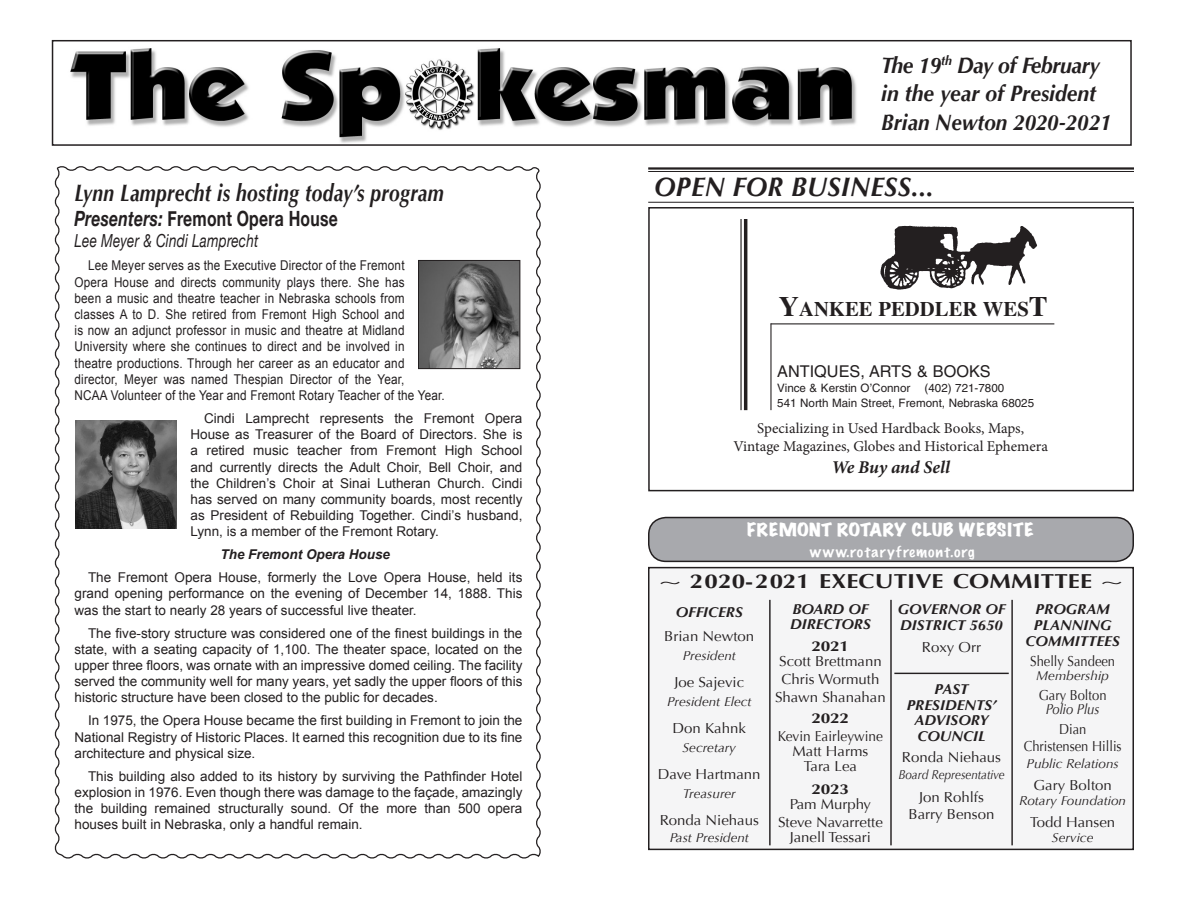
<style>
.page{position:relative;width:1188px;height:918px;background:#fff}
.page>*{position:absolute;margin:0;border:0;box-sizing:border-box;transform-origin:0 0}
.t1{font:italic 700 27px "Optima";letter-spacing:.015em;color:#231f20;scale:.95 1}
.Subhead{font:italic 700 24px "Optima";letter-spacing:.015em;color:#231f20;scale:.8 1}
.Subhead-2{font:italic 700 22.5px/28.5px "Optima";color:#231f20;scale:.94 1}
.Subhead-3{font:700 21px "Helvetica Neue";letter-spacing:.015em;color:#231f20;scale:.75 1}
.t2{font:700 20.7px "Times";color:#231f20}
.t3{font:700 20.1px "Optima";letter-spacing:.005em;color:#231f20;scale:1.2 1}
.Subhead-4{font:italic 18px "Helvetica Neue";letter-spacing:.015em;color:#231f20;scale:.75 1}
.t4{font:italic 700 18px "Minion Pro";letter-spacing:-.01em;color:#231f20}
.Subhead-5{font:expanded 16.5px "Marker Felt";letter-spacing:.04em;color:#fff;scale:1.15 1}
.t5{font:16.2px "Helvetica";color:#231f20}
.t6{font:15px/18px "Minion Pro";color:#231f20;text-align:center}
.Subhead-6{font:14.4px/15.1px "Optima";color:#231f20;text-align:center;scale:1.04 1}
.Subhead-7{font:italic 700 14.4px/15.5px "Optima";color:#231f20;scale:1.04 1}
.Subhead-8{font:14.4px/17.1px "Optima";color:#231f20;text-align:center;scale:.9 1}
.Subhead-9{font:14.4px/15.1px "Optima";color:#231f20;text-align:center;scale:.95 1}
.t7{font:700 14.4px "Optima";letter-spacing:-.015em;color:#231f20;scale:1.2 1}
.t8{font:italic 14.4px "Optima";color:#231f20;scale:.9 1}
.Subhead-10{font:13.5px/16.2px "Arial";letter-spacing:.015em;color:#231f20;text-align:justify}
.Subhead-11{font:13.5px/16.2px "Arial";letter-spacing:.015em;color:#231f20;scale:.87 1}
.Subhead-12{font:100 13.5px "Marker Felt";letter-spacing:.07em;color:#fff;scale:1.15 1}
.Subhead-13{font:italic 700 13.5px "Arial";color:#231f20}
.t9{font:italic 12.9px "Optima";color:#231f20;scale:1.04 1}
.t10{font:italic 12.9px "Optima";color:#231f20;scale:.9 1}
.t11{font:11.55px/15.1px "Helvetica";color:#231f20}
.s1{font-style:italic}
.s2{font-size:28.05px}
.s3{font-weight:400}
</style>
<div class="page">
<svg style="left:54px;top:166px;width:487px;height:693px"></svg>
<img style="left:70px;top:48px;width:786px;height:95px">
<div style="left:52px;top:40px;width:1080px;height:106px;border:2px solid #231f20"></div>
<hr style="left:648px;top:167px;width:486px;height:3px;background:#231f20">
<hr style="left:648px;top:171px;width:486px;height:1px;background:#231f20">
<hr style="left:648px;top:202px;width:486px;height:1px;background:#231f20">
<div style="left:648px;top:207px;width:486px;height:284px;border:2px solid #231f20"></div>
<hr style="left:744px;top:220px;width:3px;height:190px;background:#231f20">
<hr style="left:740px;top:220px;width:2px;height:190px;background:#231f20">
<hr style="left:770px;top:323px;width:2px;height:87px;background:#231f20">
<hr style="left:771px;top:323px;width:283px;height:1px;background:#231f20">
<img style="left:880px;top:225px;width:157px;height:65px">
<div style="left:649px;top:568px;width:484px;height:281px;background:#f5f5f6"></div>
<div style="left:648px;top:567px;width:486px;height:283px;border:2px solid #231f20"></div>
<hr style="left:894px;top:673px;width:115px;height:1px;background:#231f20">
<hr style="left:769px;top:600px;width:2px;height:245px;background:#231f20">
<hr style="left:890px;top:600px;width:2px;height:245px;background:#231f20">
<hr style="left:1011px;top:600px;width:2px;height:245px;background:#231f20">
<div style="left:649px;top:518px;width:484px;height:43px;background:#a8a9ad;border-radius:17px"></div>
<div style="left:648px;top:517px;width:486px;height:45px;border:2px solid #231f20;border-radius:17px"></div>
<img style="left:420px;top:262px;width:98px;height:105px">
<div style="left:418px;top:260px;width:102px;height:109px;border:1px solid #231f20"></div>
<img style="left:76px;top:420px;width:101px;height:108px">
<p class="Subhead" style="left:75px;top:178px;width:463px">Lynn Lamprecht is hosting today’s program</p>
<p class="Subhead-3" style="left:75px;top:202px;width:352px"><span class="s1">Presenters:</span> Fremont Opera House</p>
<p class="Subhead-4" style="left:75px;top:228px;width:247px">Lee Meyer &amp; Cindi Lamprecht</p>
<p class="Subhead-11" style="left:75px;top:258px;width:427px;text-indent:14px">Lee Meyer serves as the Executive Director of the Fremont<br>Opera House and directs community plays there. She has<br>been a music and theatre teacher in Nebraska schools from classes A to D. She retired from Fremont High School and<br>is now an adjunct professor in music and theatre at Midland University where she continues to direct and be involved in theatre productions. Through her career as an educator and director, Meyer was named Thespian Director of the Year,<br>NCAA Volunteer of the Year and Fremont Rotary Teacher of the Year.</p>
<p class="Subhead-10" style="left:190px;top:410px;width:333px;text-indent:14px">Cindi Lamprecht represents the Fremont Opera House as Treasurer of the Board of Directors. She is a retired music teacher from Fremont High School and currently directs the Adult Choir, Bell Choir, and the Children’s Choir at Sinai Lutheran Church. Cindi has served on many community boards, most recently as President of Rebuilding Together. Cindi’s husband, Lynn, is a member of the Fremont Rotary.</p>
<p class="Subhead-13" style="left:221px;top:546px;width:171px">The Fremont Opera House</p>
<p class="Subhead-10" style="left:75px;top:570px;width:449px;text-indent:14px">The Fremont Opera House, formerly the Love Opera House, held its grand opening performance on the evening of December 14, 1888. This was the start to nearly 28 years of successful live theater.</p>
<p class="Subhead-10" style="left:75px;top:625px;width:449px;text-indent:14px">The five-story structure was considered one of the finest buildings in the state, with a seating capacity of 1,100. The theater space, located on the upper three floors, was ornate with an impressive domed ceiling. The facility served the community well for many years, yet sadly the upper floors of this historic structure have been closed to the public for decades.</p>
<p class="Subhead-10" style="left:75px;top:713px;width:449px;text-indent:14px">In 1975, the Opera House became the first building in Fremont to join the National Registry of Historic Places. It earned this recognition due to its fine architecture and physical size.</p>
<p class="Subhead-10" style="left:75px;top:768px;width:449px;text-indent:14px">This building also added to its history by surviving the Pathfinder Hotel explosion in 1976. Even though there was damage to the façade, amazingly the building remained structurally sound. Of the more than 500 opera houses built in Nebraska, only a handful remain.</p>
<p class="Subhead-2" style="left:881px;top:51px;width:247px">The 19<sup>th</sup> Day of February in the year of President<br>Brian Newton 2020-2021</p>
<p class="t11" style="left:777px;top:123px;width:259px">541 North Main Street, Fremont, Nebraska 68025</p>
<p class="t1" style="left:654px;top:171px;width:296px">OPEN FOR BUSINESS...</p>
<p class="t2" style="left:779px;top:296px;width:270px"><span class="s2">Y</span>ANKEE PEDDLER WES<span class="s2">T</span></p>
<p class="t5" style="left:777px;top:362px;width:215px">ANTIQUES, ARTS &amp; BOOKS</p>
<p class="t11" style="left:777px;top:380px;width:259px">Vince &amp; Kerstin O’Connor (402) 721-7800<br>541 North Main Street, Fremont, Nebraska 68025</p>
<p class="t6" style="left:733px;top:420px;width:316px">Specializing in Used Hardback Books, Maps,<br>Vintage Magazines, Globes and Historical Ephemera</p>
<p class="t4" style="left:832px;top:454px;width:120px">We Buy and Sell</p>
<p class="Subhead-5" style="left:747px;top:516px;width:251px">FREMONT ROTARY CLUB WEBSITE</p>
<p class="Subhead-12" style="left:810px;top:541px;width:145px">www.rotaryfremont.org</p>
<p class="t3" style="left:657px;top:570px;width:391px"><span class="s3">~</span> 2020-2021 EXECUTIVE COMMITTEE <span class="s3">~</span></p>
<p class="Subhead-7" style="left:676px;top:604px;width:66px">OFFICERS</p>
<p class="Subhead-6" style="left:664px;top:629px;width:88px">Brian Newton</p>
<p class="t9" style="left:683px;top:648px;width:53px">President</p>
<p class="Subhead-6" style="left:674px;top:675px;width:69px">Joe Sajevic</p>
<p class="t9" style="left:667px;top:694px;width:83px">President Elect</p>
<p class="Subhead-6" style="left:673px;top:721px;width:72px">Don Kahnk</p>
<p class="t9" style="left:683px;top:740px;width:53px">Secretary</p>
<p class="Subhead-6" style="left:658px;top:767px;width:100px">Dave Hartmann</p>
<p class="t9" style="left:683px;top:786px;width:52px">Treasurer</p>
<p class="Subhead-6" style="left:660px;top:813px;width:97px">Ronda Niehaus</p>
<p class="t9" style="left:670px;top:830px;width:78px">Past President</p>
<p class="Subhead-7" style="left:790px;top:602px;width:79px">BOARD OF<br>DIRECTORS</p>
<p class="t7" style="left:812px;top:637px;width:33px">2021</p>
<p class="Subhead-6" style="left:779px;top:653px;width:100px">Scott Brettmann</p>
<p class="Subhead-6" style="left:781px;top:672px;width:96px">Chris Wormuth</p>
<p class="Subhead-6" style="left:775px;top:690px;width:108px">Shawn Shanahan</p>
<p class="t7" style="left:812px;top:710px;width:33px">2022</p>
<p class="Subhead-9" style="left:778px;top:729px;width:112px">Kevin Eairleywine<br>Matt Harms<br>Tara Lea</p>
<p class="t7" style="left:812px;top:780px;width:33px">2023</p>
<p class="Subhead-6" style="left:790px;top:797px;width:80px">Pam Murphy</p>
<p class="Subhead-6" style="left:778px;top:815px;width:102px">Steve Navarrette<br>Janell Tessari</p>
<p class="Subhead-7" style="left:898px;top:602px;width:105px">GOVERNOR OF<br>DISTRICT 5650</p>
<p class="Subhead-6" style="left:922px;top:640px;width:58px">Roxy Orr</p>
<p class="Subhead-7" style="left:907px;top:682px;width:88px;text-align:center">PAST<br>PRESIDENTS’<br>ADVISORY<br>COUNCIL</p>
<p class="Subhead-6" style="left:902px;top:750px;width:97px">Ronda Niehaus</p>
<p class="t10" style="left:898px;top:767px;width:120px">Board Representative</p>
<p class="Subhead-6" style="left:909px;top:789px;width:84px;line-height:16.8px">Jon Rohlfs<br>Barry Benson</p>
<p class="Subhead-7" style="left:1026px;top:602px;width:92px;text-align:center">PROGRAM<br>PLANNING<br>COMMITTEES</p>
<p class="Subhead-8" style="left:1030px;top:653px;width:96px">Shelly Sandeen</p>
<p class="t9" style="left:1036px;top:668px;width:71px">Membership</p>
<p class="Subhead-8" style="left:1039px;top:686px;width:77px">Gary Bolton</p>
<p class="t8" style="left:1046px;top:701px;width:61px">Polio Plus</p>
<p class="Subhead-8" style="left:1024px;top:720px;width:110px">Dian<br>Christensen Hillis</p>
<p class="t9" style="left:1027px;top:756px;width:90px">Public Relations</p>
<p class="Subhead-6" style="left:1034px;top:778px;width:77px">Gary Bolton</p>
<p class="t9" style="left:1019px;top:793px;width:104px">Rotary Foundation</p>
<p class="Subhead-6" style="left:1030px;top:815px;width:83px">Todd Hansen</p>
<p class="t9" style="left:1052px;top:830px;width:41px">Service</p>
</div>
